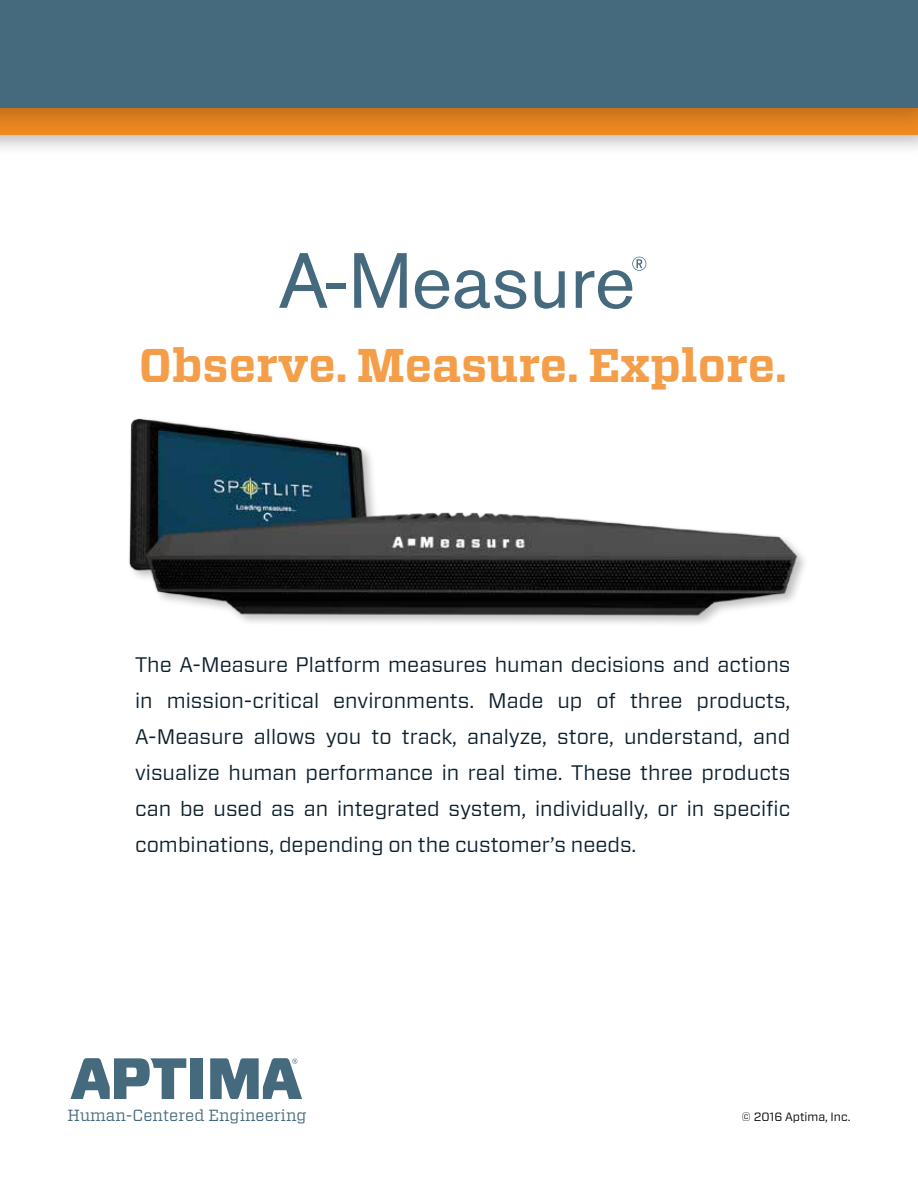
<style>
.page{position:relative;width:918px;height:1188px;background:#fff}
.page>*{position:absolute;margin:0;border:0;box-sizing:border-box;transform-origin:0 0}
.t1{font:700 47.25px "Vitesse";color:#f49e4a}
.t2{font:21px/36px "Forza";color:#0d1f2c;text-align:justify}
.t3{font:16.2px "Vitesse";color:#456a7d}
.t4{font:12px "Forza";color:#000}
</style>
<div class="page">
<svg style="left:70px;top:1058px;width:116px;height:41px"></svg>
<div style="left:190px;top:1058px;width:13px;height:41px;background:#456a7d"></div>
<svg style="left:210px;top:1058px;width:92px;height:41px"></svg>
<div style="left:127px;top:415px;width:682px;height:213px;background:#000;opacity:.25"></div>
<img style="left:127px;top:415px;width:672px;height:201px">
<svg style="left:279px;top:253px;width:48px;height:55px"></svg>
<div style="left:326px;top:284px;width:20px;height:5px;background:#456a7d"></div>
<svg style="left:354px;top:253px;width:53px;height:55px"></svg>
<svg style="left:415px;top:270px;width:34px;height:39px"></svg>
<svg style="left:455px;top:270px;width:71px;height:39px"></svg>
<svg style="left:535px;top:271px;width:30px;height:38px"></svg>
<svg style="left:576px;top:257px;width:70px;height:52px"></svg>
<div style="left:0;top:0;width:918px;height:157px;background:#000;opacity:.25"></div>
<div style="left:0;top:0;width:918px;height:137px;background:#000;opacity:.25"></div>
<div style="left:0;top:0;width:918px;height:107px;background:#456a7d"></div>
<h1 class="t1" style="left:139px;top:334px;width:649px">Observe. Measure. Explore.</h1>
<p class="t2" style="left:135px;top:647px;width:657px">The A-Measure Platform measures human decisions and actions in mission-critical environments. Made up of three products, A-Measure allows you to track, analyze, store, understand, and visualize human performance in real time. These three products can be used as an integrated system, individually, or in specific combinations, depending on the customer’s needs.</p>
<p class="t3" style="left:67px;top:1104px;width:241px">Human-Centered Engineering</p>
<p class="t4" style="left:742px;top:1108px;width:110px">© 2016 Aptima, Inc.</p>
</div>
